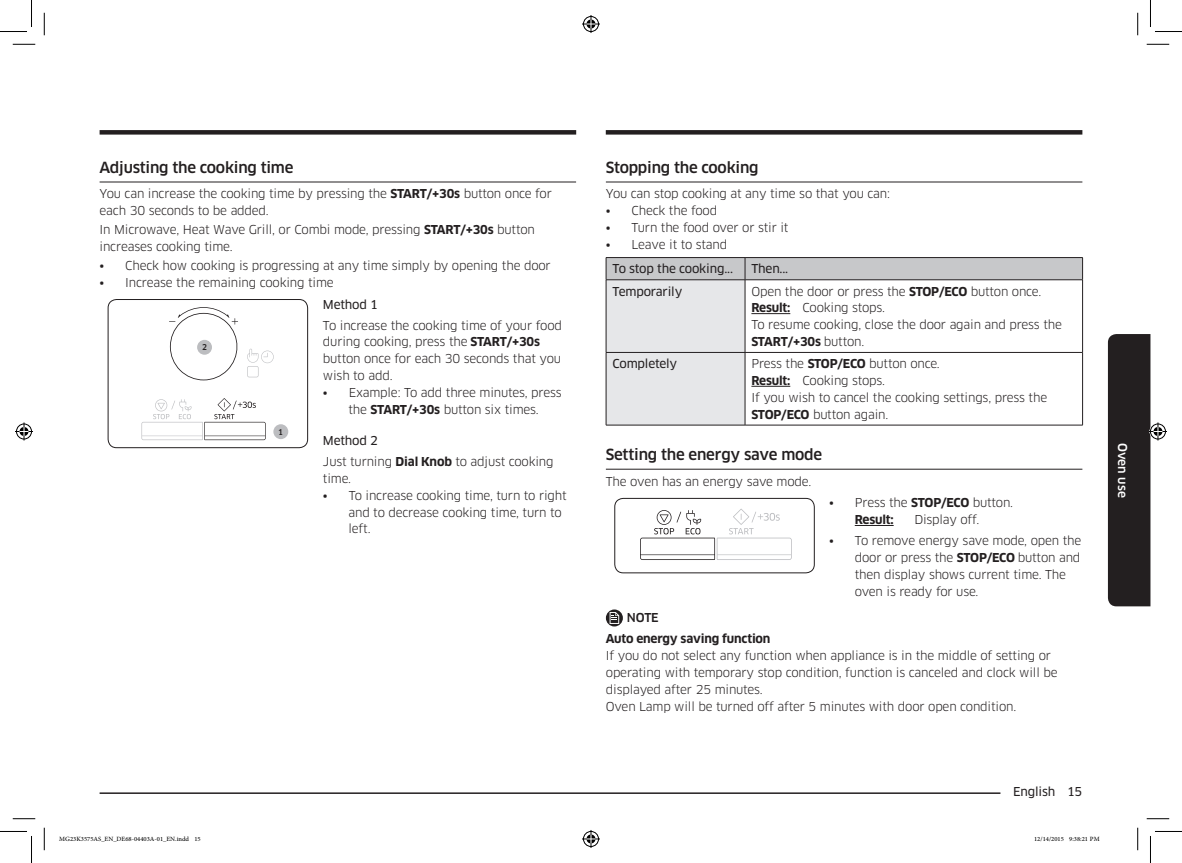
<style>
.page{position:relative;width:1182px;height:863px;background:#fff}
.page>*{position:absolute;margin:0;border:0;box-sizing:border-box;transform-origin:0 0}
.t1{font:500 15px "Samsung Clan Pro";letter-spacing:-.015em;color:#231f20}
.P_Purpose{font:12px/16.8px "Samsung Clan Pro";letter-spacing:-.015em;color:#231f20}
.t2{font:12px "Samsung Clan Pro News";letter-spacing:-.015em;color:#231f20}
.XX_P_Purpose{font:700 12px "Samsung Clan Pro";letter-spacing:-.015em;color:#231f20}
.XX_P_Purpose-2{font:12px "Samsung Clan Pro";letter-spacing:-.015em;color:#231f20}
.t3{font:500 12px "Samsung Clan Pro";color:#fff}
.DL_DT_Info{font:500 12px "Samsung Clan Pro";color:#231f20}
.t4{font:9px "Adobe Arabic";color:#000}
.t5{font:500 7.8px "Samsung Clan Pro";color:#231f20}
.s1{font-weight:700}
.s2{font-family:"Samsung Clan Pro News"}
</style>
<div class="page">
<hr style="left:100px;top:792px;width:935px;height:1px;background:#231f20">
<div style="left:1000px;top:783px;width:82px;height:15px;background:#fff"></div>
<svg style="left:100px;top:130px;width:476px;height:4px;fill:#231f20"></svg>
<svg style="left:606px;top:130px;width:476px;height:4px;fill:#231f20"></svg>
<hr style="left:100px;top:181px;width:476px;height:1px;background:#231f20">
<svg style="left:141px;top:398px;width:125px;height:42px"></svg>
<svg style="left:169px;top:307px;width:69px;height:73px"></svg>
<svg style="left:247px;top:348px;width:27px;height:29px"></svg>
<div style="left:108px;top:299px;width:200px;height:149px;border:1px solid #231f20;border-radius:9px"></div>
<div style="left:273px;top:424px;width:15px;height:15px;background:#bcbdc0;border-radius:50%"></div>
<div style="left:197px;top:340px;width:15px;height:14px;background:#bcbdc0;border-radius:50%"></div>
<hr style="left:606px;top:181px;width:476px;height:1px;background:#231f20">
<hr style="left:606px;top:468px;width:476px;height:1px;background:#231f20">
<svg style="left:605px;top:257px;width:478px;height:168px"></svg>
<hr style="left:606px;top:279px;width:139px;height:1px;background:#231f20">
<hr style="left:605px;top:280px;width:1px;height:72px;background:#231f20">
<hr style="left:745px;top:279px;width:337px;height:1px;background:#231f20">
<hr style="left:744px;top:280px;width:1px;height:72px;background:#231f20">
<hr style="left:1082px;top:280px;width:1px;height:72px;background:#231f20">
<hr style="left:606px;top:352px;width:139px;height:1px;background:#231f20">
<hr style="left:605px;top:352px;width:1px;height:73px;background:#231f20">
<hr style="left:745px;top:352px;width:337px;height:1px;background:#231f20">
<hr style="left:744px;top:352px;width:1px;height:73px;background:#231f20">
<hr style="left:1082px;top:352px;width:1px;height:73px;background:#231f20">
<hr style="left:606px;top:425px;width:139px;height:1px;background:#231f20">
<hr style="left:745px;top:425px;width:337px;height:1px;background:#231f20">
<hr style="left:751px;top:313px;width:39px;height:1px;background:#231f20">
<hr style="left:751px;top:386px;width:39px;height:1px;background:#231f20">
<svg style="left:640px;top:508px;width:151px;height:52px"></svg>
<div style="left:614px;top:498px;width:200px;height:75px;border:1px solid #231f20;border-radius:9px"></div>
<hr style="left:854px;top:525px;width:39px;height:1px;background:#231f20">
<svg style="left:606px;top:609px;width:17px;height:17px"></svg>
<svg style="left:609px;top:612px;width:10px;height:11px"></svg>
<svg style="left:13px;top:44px;width:22px;height:1px"></svg>
<svg style="left:1146px;top:44px;width:23px;height:1px"></svg>
<svg style="left:13px;top:818px;width:22px;height:1px"></svg>
<svg style="left:1146px;top:818px;width:23px;height:1px"></svg>
<svg style="left:44px;top:13px;width:1px;height:22px"></svg>
<svg style="left:44px;top:827px;width:1px;height:23px"></svg>
<svg style="left:1137px;top:13px;width:1px;height:22px"></svg>
<svg style="left:1137px;top:827px;width:1px;height:23px"></svg>
<svg style="left:0;top:0;width:32px;height:32px"></svg>
<svg style="left:0;top:831px;width:32px;height:31px"></svg>
<svg style="left:1150px;top:0;width:31px;height:32px"></svg>
<svg style="left:1150px;top:831px;width:31px;height:31px"></svg>
<svg style="left:582px;top:15px;width:18px;height:18px"></svg>
<svg style="left:582px;top:830px;width:18px;height:17px"></svg>
<svg style="left:15px;top:422px;width:18px;height:18px"></svg>
<svg style="left:1107px;top:334px;width:59px;height:272px"></svg>
<h2 class="t1" style="left:100px;top:159px;width:195px">Adjusting the cooking time</h2>
<p class="P_Purpose" style="left:100px;top:185px;width:454px">You can increase the cooking time by pressing the <span class="s1">START/+30s</span> button once for each 30 seconds to be added.</p>
<p class="P_Purpose" style="left:100px;top:221px;width:437px">In Microwave, Heat Wave Grill, or Combi mode, pressing <span class="s1">START/+30s</span> button increases cooking time.</p>
<p class="P_Purpose" style="left:100px;top:257px;width:453px"><span class="s2">•</span> Check how cooking is progressing at any time simply by opening the door</p>
<p class="P_Purpose" style="left:100px;top:274px;width:236px"><span class="s2">•</span> Increase the remaining cooking time</p>
<p class="t5" style="left:202px;top:343px;width:6px">2</p>
<p class="t5" style="left:278px;top:427px;width:6px">1</p>
<h4 class="t2" style="left:323px;top:297px;width:57px">Method 1</h4>
<p class="P_Purpose" style="left:323px;top:317px;width:240px">To increase the cooking time of your food during cooking, press the <span class="s1">START/+30s </span>button once for each 30 seconds that you wish to add.</p>
<p class="P_Purpose" style="left:323px;top:384px;width:240px;text-align:center"><span class="s2">•</span> Example: To add three minutes, press the <span class="s1">START/+30s</span> button six times.</p>
<h4 class="t2" style="left:323px;top:433px;width:57px">Method 2</h4>
<p class="P_Purpose" style="left:323px;top:453px;width:232px">Just turning <span class="s1">Dial Knob</span> to adjust cooking time.</p>
<p class="P_Purpose" style="left:348px;top:487px;width:220px;text-indent:-26px"><span class="s2">•</span> To increase cooking time, turn to right and to decrease cooking time, turn to left.</p>
<h2 class="t1" style="left:606px;top:159px;width:154px">Stopping the cooking</h2>
<p class="P_Purpose" style="left:606px;top:185px;width:285px">You can stop cooking at any time so that you can:</p>
<p class="P_Purpose" style="left:606px;top:202px;width:113px"><span class="s2">•</span> Check the food</p>
<p class="P_Purpose" style="left:606px;top:219px;width:184px"><span class="s2">•</span> Turn the food over or stir it</p>
<p class="P_Purpose" style="left:606px;top:236px;width:123px"><span class="s2">•</span> Leave it to stand</p>
<p class="t2" style="left:612px;top:262px;width:122px">To stop the cooking...</p>
<p class="t2" style="left:751px;top:262px;width:38px">Then...</p>
<p class="t2" style="left:612px;top:284px;width:71px">Temporarily</p>
<p class="P_Purpose" style="left:751px;top:283px;width:291px">Open the door or press the <span class="s1">STOP/ECO</span> button once.</p>
<p class="P_Purpose" style="left:751px;top:299px;width:135px"><span class="s1">Result:</span> Cooking stops.</p>
<p class="P_Purpose" style="left:751px;top:316px;width:312px">To resume cooking, close the door again and press the<br><span class="s1">START/+30s</span> button.</p>
<p class="t2" style="left:612px;top:356px;width:66px">Completely</p>
<p class="P_Purpose" style="left:751px;top:355px;width:190px">Press the <span class="s1">STOP/ECO</span> button once.</p>
<p class="P_Purpose" style="left:751px;top:372px;width:135px"><span class="s1">Result:</span> Cooking stops.</p>
<p class="P_Purpose" style="left:751px;top:389px;width:297px">If you wish to cancel the cooking settings, press the<br><span class="s1">STOP/ECO</span> button again.</p>
<h2 class="t1" style="left:606px;top:446px;width:218px">Setting the energy save mode</h2>
<p class="P_Purpose" style="left:606px;top:472px;width:207px">The oven has an energy save mode.</p>
<p class="P_Purpose" style="left:829px;top:494px;width:185px"><span class="s2">•</span> Press the <span class="s1">STOP/ECO</span> button.</p>
<p class="XX_P_Purpose" style="left:854px;top:512px;width:41px">Result:</p>
<p class="XX_P_Purpose-2" style="left:914px;top:512px;width:66px">Display off.</p>
<p class="P_Purpose" style="left:854px;top:532px;width:228px;text-indent:-26px"><span class="s2">•</span> To remove energy save mode, open the door or press the <span class="s1">STOP/ECO</span> button and then display shows current time. The oven is ready for use.</p>
<p class="DL_DT_Info" style="left:627px;top:610px;width:33px">NOTE</p>
<p class="XX_P_Purpose" style="left:606px;top:631px;width:166px">Auto energy saving function</p>
<p class="P_Purpose" style="left:606px;top:647px;width:453px">If you do not select any function when appliance is in the middle of setting or operating with temporary stop condition, function is canceled and clock will be displayed after 25 minutes.<br>Oven Lamp will be turned off after 5 minutes with door open condition.</p>
<p class="t3" style="left:1129px;top:443px;width:56px;rotate:90deg">Oven use</p>
<p class="t2" style="left:1013px;top:784px;width:71px">English 15</p>
<p class="t4" style="left:59px;top:832px;width:143px">MG23K3575AS_EN_DE68-04403A-01_EN.indd 15</p>
<p class="t4" style="left:1034px;top:832px;width:67px">12/14/2015 9:38:21 PM</p>
</div>
